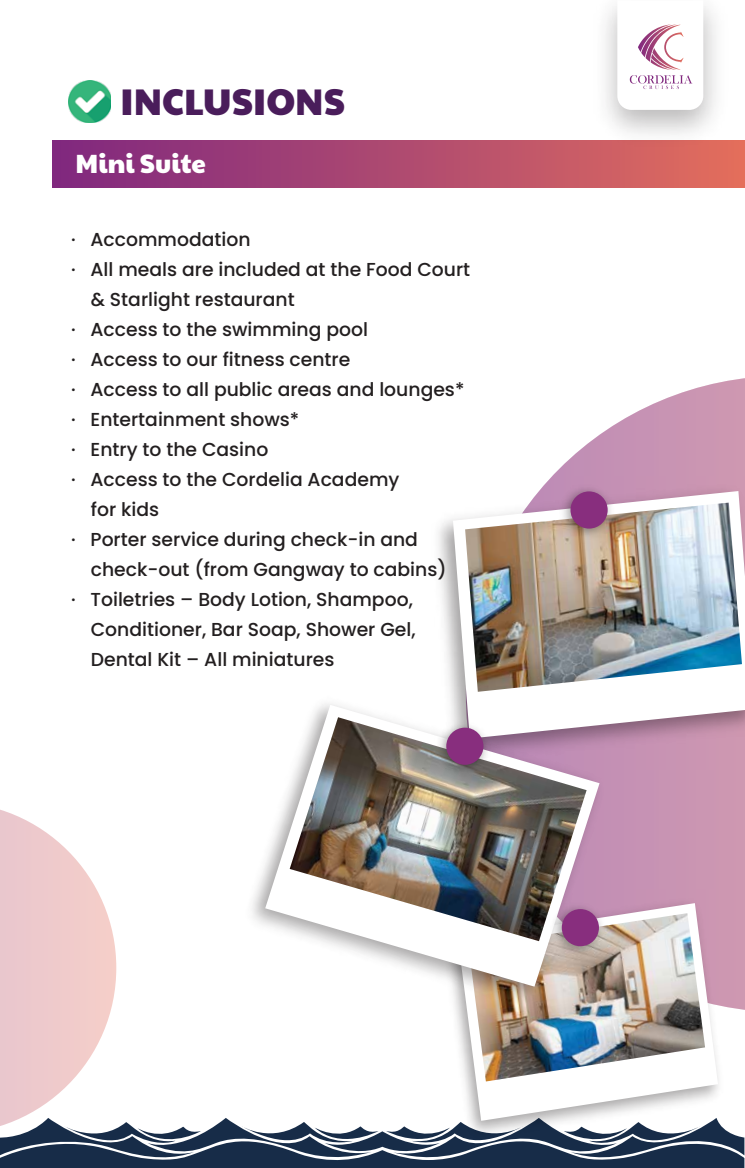
<style>
.page{position:relative;width:745px;height:1168px;background:#fff}
.page>*{position:absolute;margin:0;border:0;box-sizing:border-box;transform-origin:0 0}
.t1{font:36.25px "Paytone One";color:#4a1d5b}
.t2{font:25.75px "Paytone One";color:#fff}
.t3{font:500 18.75px "Poppins";color:#231f20}
</style>
<div class="page">
<svg style="left:0;top:809px;width:116px;height:308px"></svg>
<svg style="left:552px;top:378px;width:192px;height:632px"></svg>
<div style="left:52px;top:141px;width:691px;height:46px;background:linear-gradient(to right,#7e2780,#e16d5e)"></div>
<img style="left:69px;top:81px;width:42px;height:42px">
<img style="left:583px;top:6px;width:153px;height:149px">
<svg style="left:0;top:1117px;width:744px;height:50px"></svg>
<svg style="left:617px;top:6px;width:85px;height:104px"></svg>
<img style="left:438px;top:476px;width:306px;height:293px">
<svg style="left:452px;top:491px;width:292px;height:247px"></svg>
<img style="left:465px;top:502px;width:276px;height:189px">
<img style="left:555px;top:481px;width:63px;height:62px">
<div style="left:570px;top:491px;width:37px;height:37px;background:#882e7e;border-radius:50%"></div>
<img style="left:433px;top:889px;width:296px;height:259px">
<svg style="left:457px;top:902px;width:260px;height:218px"></svg>
<img style="left:468px;top:912px;width:236px;height:169px">
<img style="left:252px;top:654px;width:378px;height:391px">
<svg style="left:265px;top:704px;width:334px;height:282px"></svg>
<img style="left:289px;top:717px;width:297px;height:223px">
<img style="left:431px;top:717px;width:63px;height:63px">
<div style="left:446px;top:727px;width:37px;height:37px;background:#882e7e;border-radius:50%"></div>
<img style="left:546px;top:898px;width:63px;height:63px">
<div style="left:561px;top:908px;width:37px;height:37px;background:#882e7e;border-radius:50%"></div>
<h1 class="t1" style="left:120px;top:69px;width:226px">INCLUSIONS</h1>
<h2 class="t2" style="left:75px;top:140px;width:132px">Mini Suite</h2>
<p class="t3" style="left:71px;top:228px;width:181px">· Accommodation</p>
<p class="t3" style="left:71px;top:258px;width:400px">· All meals are included at the Food Court</p>
<p class="t3" style="left:91px;top:288px;width:205px">&amp; Starlight restaurant</p>
<p class="t3" style="left:71px;top:318px;width:298px">· Access to the swimming pool</p>
<p class="t3" style="left:71px;top:348px;width:280px">· Access to our fitness centre</p>
<p class="t3" style="left:71px;top:378px;width:394px">· Access to all public areas and lounges*</p>
<p class="t3" style="left:71px;top:408px;width:229px">· Entertainment shows*</p>
<p class="t3" style="left:71px;top:438px;width:198px">· Entry to the Casino</p>
<p class="t3" style="left:71px;top:468px;width:329px">· Access to the Cordelia Academy</p>
<p class="t3" style="left:91px;top:498px;width:70px">for kids</p>
<p class="t3" style="left:71px;top:528px;width:348px">· Porter service during check-in and</p>
<p class="t3" style="left:91px;top:558px;width:357px">check-out (from Gangway to cabins)</p>
<p class="t3" style="left:71px;top:588px;width:343px">· Toiletries – Body Lotion, Shampoo,</p>
<p class="t3" style="left:91px;top:618px;width:326px">Conditioner, Bar Soap, Shower Gel,</p>
<p class="t3" style="left:91px;top:648px;width:245px">Dental Kit – All miniatures</p>
</div>
